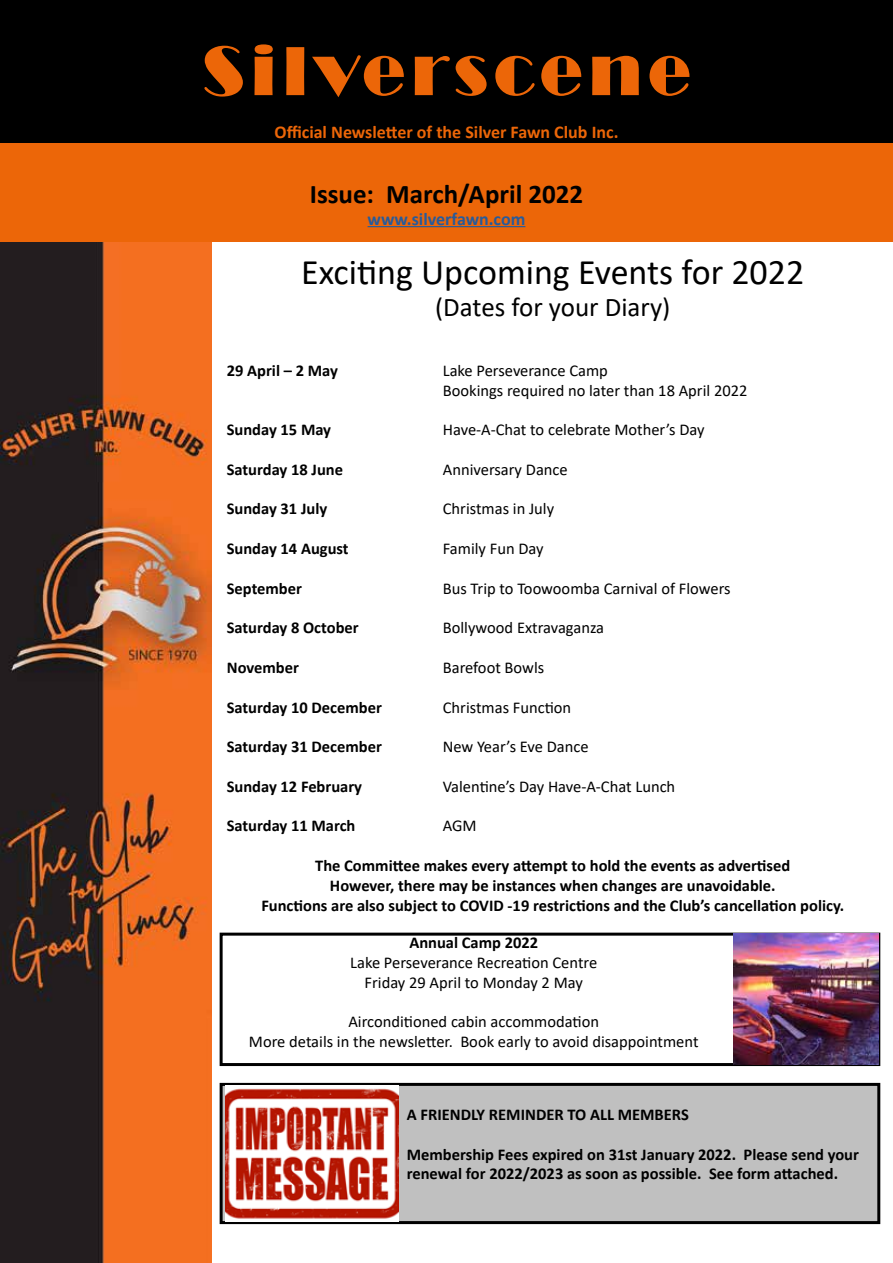
<style>
.page{position:relative;width:893px;height:1263px;background:#fff}
.page>*{position:absolute;margin:0;border:0;box-sizing:border-box;transform-origin:0 0}
.t1{font:72px "Broadway";letter-spacing:.075em;color:#ec6608}
.t2{font:36px "Calibri";color:#000}
.t3{font:700 27px "Calibri";color:#000}
.t4{font:27px "Calibri";color:#000}
.t5{font:700 18px "Calibri";color:#ec6608}
.t6{font:700 18px "Calibri";color:#275b9b}
.t7{font:700 16.5px/19.8px "Calibri";color:#000;text-align:center}
.t8{font:16.5px/19.8px "Calibri";color:#000;text-align:center}
</style>
<div class="page">
<div style="left:0;top:142px;width:893px;height:100px;background:#ec6608"></div>
<hr style="left:368px;top:226px;width:157px;height:1px;background:#275b9b">
<div style="left:220px;top:933px;width:660px;height:133px;border:3px solid #000"></div>
<img style="left:733px;top:934px;width:146px;height:130px">
<div style="left:221px;top:1084px;width:658px;height:138px;background:#c0c0c0"></div>
<div style="left:220px;top:1083px;width:660px;height:141px;border:3px solid #000"></div>
<img style="left:226px;top:1086px;width:172px;height:135px">
<div style="left:0;top:0;width:893px;height:142px;background:#000"></div>
<img style="left:0;top:242px;width:212px;height:1021px">
<h1 class="t1" style="left:202px;top:29px;width:490px">Silverscene</h1>
<p class="t5" style="left:275px;top:120px;width:345px">Official Newsletter of the Silver Fawn Club Inc.</p>
<h3 class="t3" style="left:310px;top:175px;width:275px">Issue: March/April 2022</h3>
<p class="t6" style="left:368px;top:206px;width:159px">www.silverfawn.com</p>
<h2 class="t2" style="left:301px;top:247px;width:505px">Exciting Upcoming Events for 2022</h2>
<h3 class="t4" style="left:435px;top:289px;width:237px">(Dates for your Diary)</h3>
<p class="t7" style="left:227px;top:360px;width:113px">29 April – 2 May</p>
<p class="t8" style="left:443px;top:360px;width:306px;text-align:left">Lake Perseverance Camp<br>Bookings required no later than 18 April 2022</p>
<p class="t7" style="left:227px;top:420px;width:106px">Sunday 15 May</p>
<p class="t8" style="left:443px;top:419px;width:263px">Have-A-Chat to celebrate Mother’s Day</p>
<p class="t7" style="left:227px;top:459px;width:118px">Saturday 18 June</p>
<p class="t8" style="left:443px;top:459px;width:126px">Anniversary Dance</p>
<p class="t7" style="left:227px;top:499px;width:102px">Sunday 31 July</p>
<p class="t8" style="left:443px;top:499px;width:113px">Christmas in July</p>
<p class="t7" style="left:227px;top:538px;width:123px">Sunday 14 August</p>
<p class="t8" style="left:443px;top:538px;width:102px">Family Fun Day</p>
<p class="t7" style="left:227px;top:578px;width:77px">September</p>
<p class="t8" style="left:443px;top:578px;width:289px">Bus Trip to Toowoomba Carnival of Flowers</p>
<p class="t7" style="left:227px;top:618px;width:133px">Saturday 8 October</p>
<p class="t8" style="left:443px;top:617px;width:163px">Bollywood Extravaganza</p>
<p class="t7" style="left:227px;top:657px;width:74px">November</p>
<p class="t8" style="left:443px;top:657px;width:103px">Barefoot Bowls</p>
<p class="t7" style="left:227px;top:697px;width:157px">Saturday 10 December</p>
<p class="t8" style="left:443px;top:697px;width:130px">Christmas Function</p>
<p class="t7" style="left:227px;top:736px;width:157px">Saturday 31 December</p>
<p class="t8" style="left:443px;top:736px;width:147px">New Year’s Eve Dance</p>
<p class="t7" style="left:227px;top:776px;width:137px">Sunday 12 February</p>
<p class="t8" style="left:443px;top:776px;width:234px">Valentine’s Day Have-A-Chat Lunch</p>
<p class="t7" style="left:227px;top:816px;width:130px">Saturday 11 March</p>
<p class="t8" style="left:443px;top:815px;width:35px">AGM</p>
<p class="t7" style="left:261px;top:855px;width:584px">The Committee makes every attempt to hold the events as advertised<br>However, there may be instances when changes are unavoidable.<br>Functions are also subject to COVID -19 restrictions and the Club’s cancellation policy.</p>
<p class="t7" style="left:409px;top:932px;width:130px">Annual Camp 2022</p>
<p class="t8" style="left:350px;top:952px;width:249px">Lake Perseverance Recreation Centre<br>Friday 29 April to Monday 2 May</p>
<p class="t8" style="left:249px;top:1011px;width:451px">Airconditioned cabin accommodation<br>More details in the newsletter. Book early to avoid disappointment</p>
<p class="t7" style="left:407px;top:1104px;width:284px">A FRIENDLY REMINDER TO ALL MEMBERS</p>
<p class="t7" style="left:407px;top:1144px;width:454px;text-align:left">Membership Fees expired on 31st January 2022. Please send your renewal for 2022/2023 as soon as possible. See form attached.</p>
</div>
